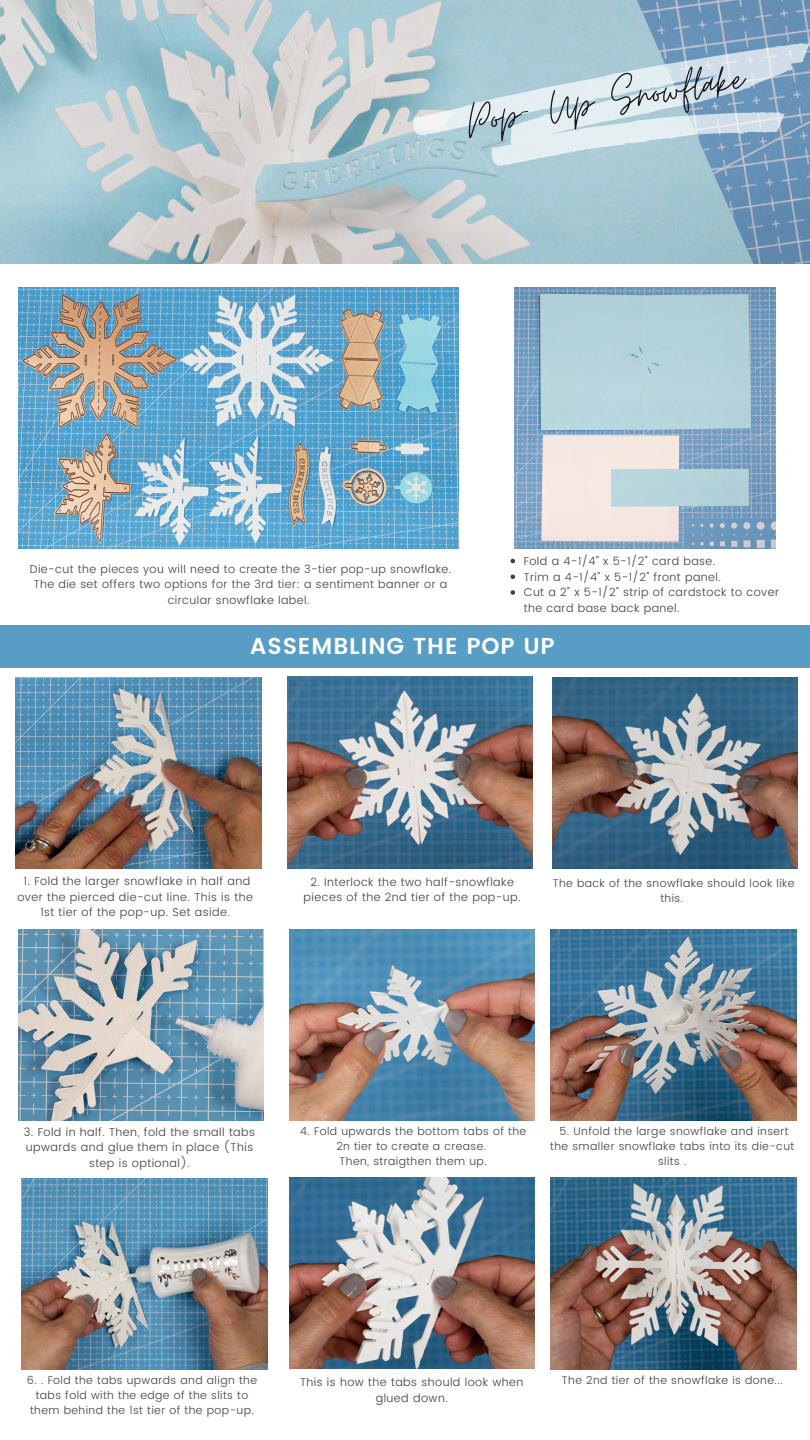
<style>
.page{position:relative;width:810px;height:1440px;background:#579dc5}
.page>*{position:absolute;margin:0;border:0;box-sizing:border-box;transform-origin:0 0}
.t1{font:51px "Moon Time";color:#18191d}
.t2{font:600 23px "Poppins";letter-spacing:.04em;color:#fff}
.t3{font:300 11.3px/15.8px "Poppins";letter-spacing:.04em;color:#3e3e3e;text-align:center}
.t4{font:300 11px/15px "Poppins";letter-spacing:.04em;color:#3e3e3e;text-align:center}
</style>
<div class="page">
<img style="left:0;top:0;width:810px;height:264px">
<svg style="left:413px;top:43px;width:397px;height:125px;background:#b3ccda"></svg>
<div style="left:0;top:264px;width:810px;height:361px;background:#fff"></div>
<img style="left:19px;top:288px;width:440px;height:261px">
<div style="left:0;top:668px;width:810px;height:772px;background:#fff"></div>
<img style="left:288px;top:677px;width:245px;height:191px">
<img style="left:552px;top:678px;width:246px;height:191px">
<img style="left:290px;top:929px;width:245px;height:191px">
<img style="left:16px;top:678px;width:245px;height:191px">
<img style="left:290px;top:1178px;width:245px;height:191px">
<img style="left:551px;top:929px;width:245px;height:191px">
<img style="left:22px;top:1178px;width:245px;height:192px">
<img style="left:551px;top:1178px;width:245px;height:191px">
<img style="left:515px;top:288px;width:261px;height:261px">
<svg style="left:511px;top:559px;width:4px;height:4px"></svg>
<svg style="left:511px;top:575px;width:4px;height:4px"></svg>
<svg style="left:511px;top:590px;width:4px;height:5px"></svg>
<img style="left:19px;top:929px;width:245px;height:191px">
<p class="t1" style="left:462px;top:91px;width:282px;rotate:-9deg">Pop- Up Snowflake</p>
<p class="t3" style="left:30px;top:561px;width:423px">Die-cut the pieces you will need to create the 3-tier pop-up snowflake.<br>The die set offers two options for the 3rd tier: a sentiment banner or a circular snowflake label.</p>
<p class="t3" style="left:524px;top:553px;width:193px">Fold a 4-1/4" x 5-1/2" card base.</p>
<p class="t3" style="left:524px;top:569px;width:199px">Trim a 4-1/4" x 5-1/2" front panel.</p>
<p class="t3" style="left:524px;top:584px;width:257px;text-align:left">Cut a 2" x 5-1/2" strip of cardstock to cover the card base back panel.</p>
<p class="t2" style="left:250px;top:632px;width:306px">ASSEMBLING THE POP UP</p>
<p class="t3" style="left:17px;top:873px;width:237px">1. Fold the larger snowflake in half and over the pierced die-cut line. This is the<br>1st tier of the pop-up. Set aside.</p>
<p class="t3" style="left:304px;top:874px;width:219px">2. Interlock the two half-snowflake pieces of the 2nd tier of the pop-up.</p>
<p class="t4" style="left:553px;top:876px;width:243px">The back of the snowflake should look like this.</p>
<p class="t3" style="left:24px;top:1124px;width:233px">3. Fold in half. Then, fold the small tabs upwards and glue them in place (This step is optional).</p>
<p class="t4" style="left:300px;top:1124px;width:227px">4. Fold upwards the bottom tabs of the<br>2n tier to create a crease.</p>
<p class="t4" style="left:340px;top:1154px;width:149px">Then, straigthen them up.</p>
<p class="t4" style="left:550px;top:1124px;width:246px">5. Unfold the large snowflake and insert the smaller snowflake tabs into its die-cut slits .</p>
<p class="t4" style="left:27px;top:1373px;width:232px">6. . Fold the tabs upwards and align the tabs fold with the edge of the slits to them behind the 1st tier of the pop-up.</p>
<p class="t3" style="left:300px;top:1375px;width:225px">This is how the tabs should look when glued down.</p>
<p class="t4" style="left:562px;top:1373px;width:222px">The 2nd tier of the snowflake is done...</p>
</div>
